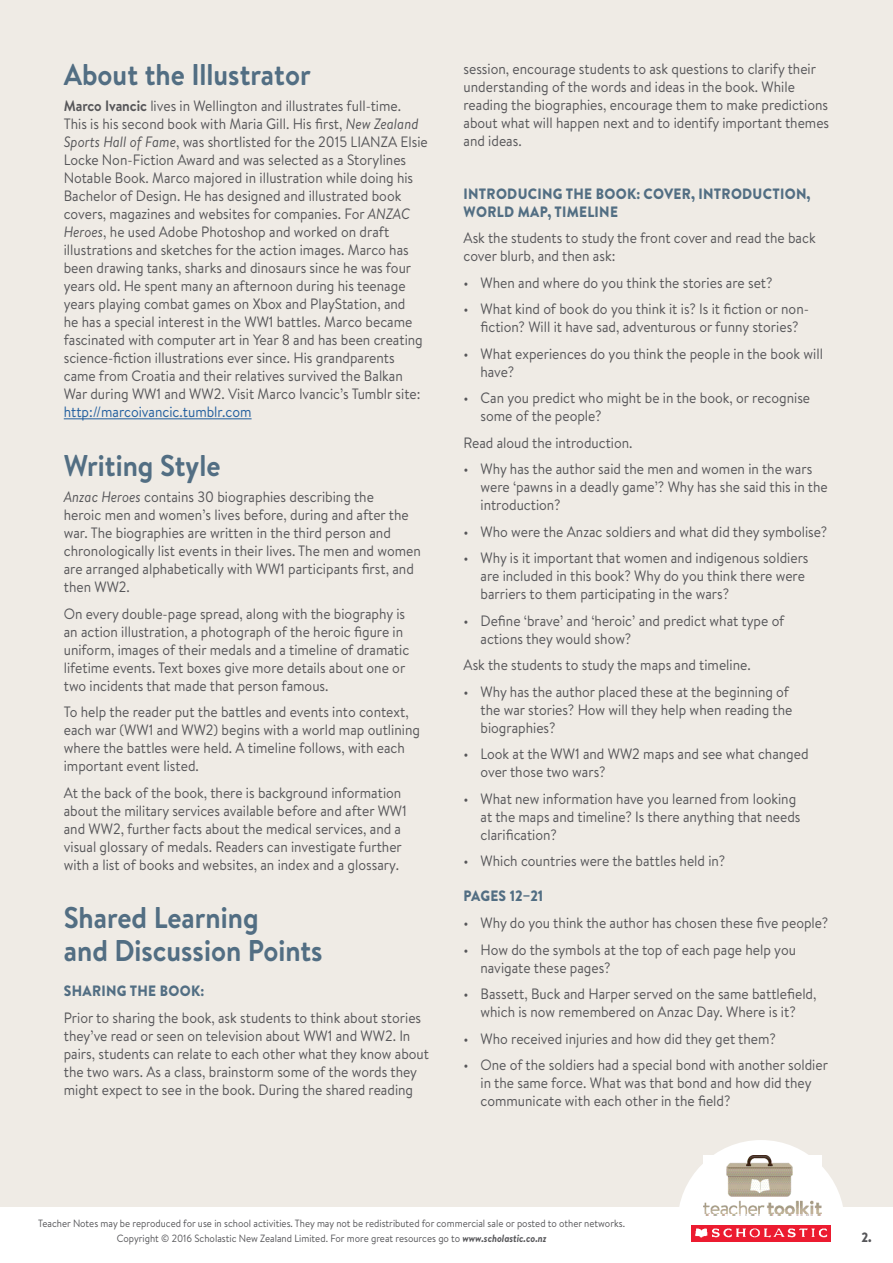
<style>
.page{position:relative;width:893px;height:1263px;background:#efebe5}
.page>*{position:absolute;margin:0;border:0;box-sizing:border-box;transform-origin:0 0}
.t1{font:700 30px/33px "Brandon Text";color:#526e83;scale:.92 1}
.t2{font:15px/18px "Brandon Text";color:#565659;scale:.92 1}
.t3{font:900 15px/18px "Brandon Text";letter-spacing:.02em;color:#526e83;scale:.92 1}
.t4{font:15px "Brandon Text";color:#215e9e;scale:.92 1}
.t5{font:900 15px "Brandon Text";color:#526e83;scale:.92 1}
.t6{font:900 13.5px "Brandon Text";color:#565659;scale:.92 1}
.t7{font:10.5px/15px "Brandon Text";color:#565659;text-align:center;scale:.92 1}
.s1{font-weight:700}
.s2{font-style:italic}
.s3{font-weight:700;font-style:italic}
</style>
<div class="page">
<svg style="left:679px;top:1140px;width:164px;height:67px"></svg>
<div style="left:0;top:1207px;width:893px;height:56px;background:#fff"></div>
<img style="left:691px;top:1225px;width:139px;height:17px">
<img style="left:704px;top:1155px;width:118px;height:61px">
<hr style="left:64px;top:418px;width:188px;height:1px;background:#215e9e">
<h1 class="t1" style="left:64px;top:57px;width:270px">About the Illustrator</h1>
<p class="t2" style="left:64px;top:97px;width:397px"><span class="s1">Marco Ivancic</span> lives in Wellington and illustrates full-time.<br>This is his second book with Maria Gill. His first, <span class="s2">New Zealand Sports Hall of Fame</span>, was shortlisted for the 2015 LIANZA Elsie Locke Non-Fiction Award and was selected as a Storylines Notable Book. Marco majored in illustration while doing his Bachelor of Design. He has designed and illustrated book covers, magazines and websites for companies. For <span class="s2">ANZAC Heroes</span>, he used Adobe Photoshop and worked on draft illustrations and sketches for the action images. Marco has been drawing tanks, sharks and dinosaurs since he was four years old. He spent many an afternoon during his teenage years playing combat games on Xbox and PlayStation, and<br>he has a special interest in the WW1 battles. Marco became fascinated with computer art in Year 8 and has been creating science-fiction illustrations ever since. His grandparents came from Croatia and their relatives survived the Balkan War during WW1 and WW2. Visit Marco Ivancic’s Tumblr site:</p>
<p class="t4" style="left:64px;top:402px;width:206px">http://marcoivancic.tumblr.com</p>
<h1 class="t1" style="left:64px;top:448px;width:172px">Writing Style</h1>
<p class="t2" style="left:64px;top:488px;width:390px"><span class="s2">Anzac Heroes</span> contains 30 biographies describing the<br>heroic men and women’s lives before, during and after the war. The biographies are written in the third person and chronologically list events in their lives. The men and women are arranged alphabetically with WW1 participants first, and then WW2.</p>
<p class="t2" style="left:64px;top:604px;width:377px">On every double-page spread, along with the biography is an action illustration, a photograph of the heroic figure in uniform, images of their medals and a timeline of dramatic lifetime events. Text boxes give more details about one or two incidents that made that person famous.</p>
<p class="t2" style="left:64px;top:703px;width:389px">To help the reader put the battles and events into context, each war (WW1 and WW2) begins with a world map outlining where the battles were held. A timeline follows, with each important event listed.</p>
<p class="t2" style="left:64px;top:783px;width:374px">At the back of the book, there is background information about the military services available before and after WW1 and WW2, further facts about the medical services, and a visual glossary of medals. Readers can investigate further with a list of books and websites, an index and a glossary.</p>
<h1 class="t1" style="left:64px;top:901px;width:283px">Shared Learning<br>and Discussion Points</h1>
<p class="t3" style="left:64px;top:982px;width:154px">SHARING THE BOOK:</p>
<p class="t2" style="left:64px;top:1008px;width:399px">Prior to sharing the book, ask students to think about stories they’ve read or seen on television about WW1 and WW2. In pairs, students can relate to each other what they know about the two wars. As a class, brainstorm some of the words they might expect to see in the book. During the shared reading</p>
<p class="t2" style="left:463px;top:60px;width:399px">session, encourage students to ask questions to clarify their understanding of the words and ideas in the book. While reading the biographies, encourage them to make predictions about what will happen next and to identify important themes and ideas.</p>
<p class="t3" style="left:464px;top:184px;width:379px">INTRODUCING THE BOOK: COVER, INTRODUCTION,<br>WORLD MAP, TIMELINE</p>
<p class="t2" style="left:463px;top:229px;width:384px">Ask the students to study the front cover and read the back cover blurb, and then ask:</p>
<p class="t2" style="left:463px;top:273px;width:337px">• When and where do you think the stories are set?</p>
<p class="t2" style="left:463px;top:300px;width:377px;text-align:center">• What kind of book do you think it is? Is it fiction or non&shy;fiction? Will it have sad, adventurous or funny stories?</p>
<p class="t2" style="left:480px;top:344px;width:374px;text-indent:-17px">• What experiences do you think the people in the book will have?</p>
<p class="t2" style="left:480px;top:389px;width:360px;text-indent:-17px">• Can you predict who might be in the book, or recognise some of the people?</p>
<p class="t2" style="left:463px;top:433px;width:185px">Read aloud the introduction.</p>
<p class="t2" style="left:480px;top:460px;width:379px;text-indent:-17px">• Why has the author said the men and women in the wars were ‘pawns in a deadly game’? Why has she said this in the introduction?</p>
<p class="t2" style="left:463px;top:522px;width:397px">• Who were the Anzac soldiers and what did they symbolise?</p>
<p class="t2" style="left:480px;top:549px;width:358px;text-indent:-17px">• Why is it important that women and indigenous soldiers are included in this book? Why do you think there were barriers to them participating in the wars?</p>
<p class="t2" style="left:480px;top:611px;width:332px;text-indent:-17px">• Define ‘brave’ and ‘heroic’ and predict what type of actions they would show?</p>
<p class="t2" style="left:463px;top:656px;width:314px">Ask the students to study the maps and timeline.</p>
<p class="t2" style="left:480px;top:682px;width:340px;text-indent:-17px">• Why has the author placed these at the beginning of the war stories? How will they help when reading the biographies?</p>
<p class="t2" style="left:480px;top:745px;width:358px;text-indent:-17px">• Look at the WW1 and WW2 maps and see what changed over those two wars?</p>
<p class="t2" style="left:480px;top:789px;width:349px;text-indent:-17px">• What new information have you learned from looking at the maps and timeline? Is there anything that needs clarification?</p>
<p class="t2" style="left:463px;top:852px;width:286px">• Which countries were the battles held in?</p>
<p class="t5" style="left:464px;top:886px;width:88px">PAGES 12–21</p>
<p class="t2" style="left:463px;top:913px;width:398px">• Why do you think the author has chosen these five people?</p>
<p class="t2" style="left:480px;top:940px;width:344px;text-indent:-17px">• How do the symbols at the top of each page help you navigate these pages?</p>
<p class="t2" style="left:463px;top:984px;width:385px;text-align:center">• Bassett, Buck and Harper served on the same battlefield, which is now remembered on Anzac Day. Where is it?</p>
<p class="t2" style="left:463px;top:1029px;width:341px">• Who received injuries and how did they get them?</p>
<p class="t2" style="left:480px;top:1055px;width:379px;text-indent:-17px">• One of the soldiers had a special bond with another soldier in the same force. What was that bond and how did they communicate with each other in the field?</p>
<p class="t7" style="left:38px;top:1215px;width:639px">Teacher Notes may be reproduced for use in school activities. They may not be redistributed for commercial sale or posted to other networks.<br>Copyright © 2016 Scholastic New Zealand Limited. For more great resources go to <span class="s3">www.scholastic.co.nz</span></p>
<p class="t6" style="left:861px;top:1227px;width:13px">2.</p>
</div>
